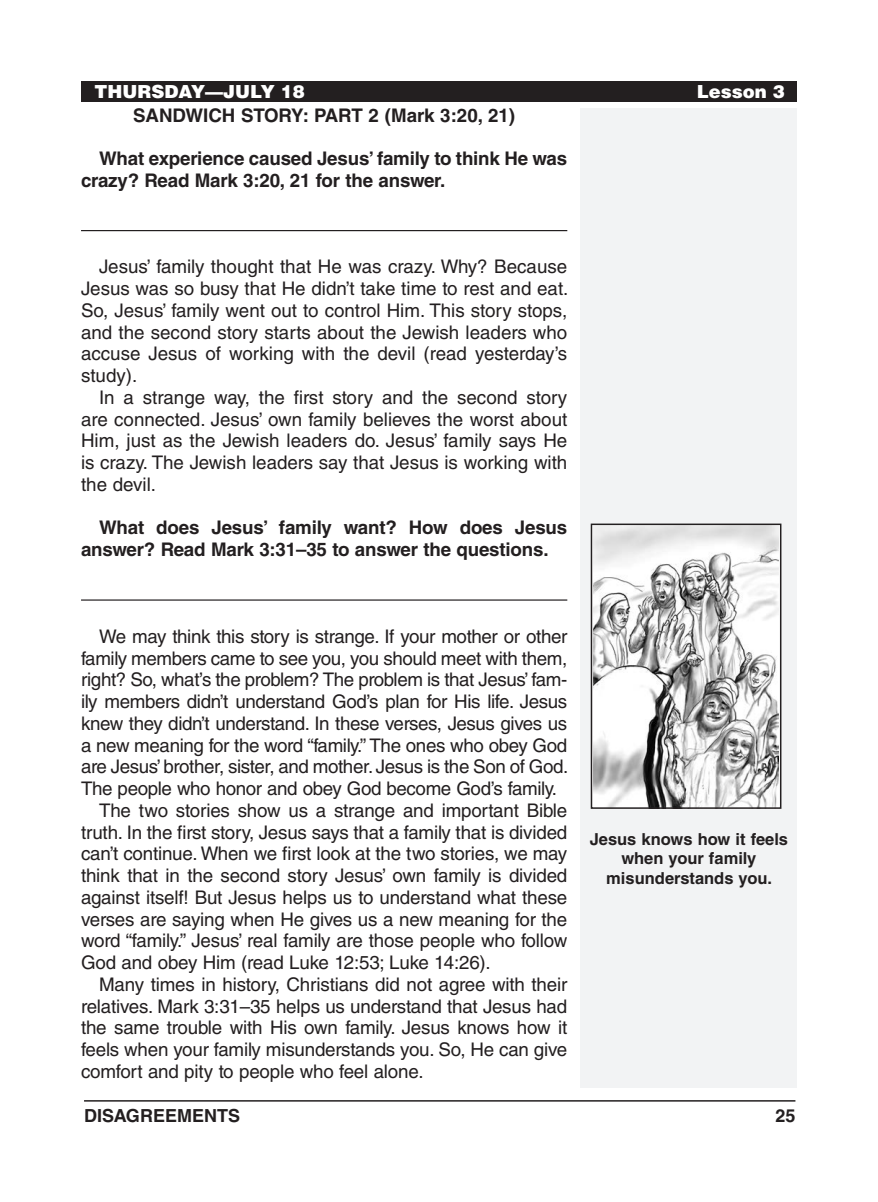
<style>
.page{position:relative;width:878px;height:1202px;background:#fff}
.page>*{position:absolute;margin:0;border:0;box-sizing:border-box;transform-origin:0 0}
.Body_Text{font:18.75px/21.8px "Helvetica LT Std";letter-spacing:-.01em;color:#231f20;text-align:justify}
.Body_Text_SpaceBefor{font:18.75px/21.8px "Helvetica LT Std";letter-spacing:-.02em;color:#231f20;text-align:justify}
.Body_Text_Bold_Space{font:18.75px/21.8px "Helvetica LT Std";color:#231f20;text-align:justify}
.Body_Text_Bold_Space-2{font:700 18.75px/21.8px "Helvetica LT Std";letter-spacing:-.01em;color:#231f20}
.Subheadings{font:700 18.75px "Helvetica LT Std";color:#231f20}
.Running_Head_-_Left{font:900 18px "Helvetica LT Std";color:#fff}
.t1{font:700 18px "Helvetica LT Std";color:#231f20}
.Image_Captions{font:700 16.5px/19.5px "Helvetica LT Std";color:#231f20;text-align:center}
</style>
<div class="page">
<hr style="left:84px;top:1100px;width:711px;height:1px;background:#231f20">
<div style="left:580px;top:108px;width:216px;height:979px;background:#f2f3f4"></div>
<div style="left:81px;top:81px;width:715px;height:20px;background:#231f20"></div>
<hr style="left:81px;top:230px;width:486px;height:1px;background:#231f20">
<hr style="left:81px;top:599px;width:486px;height:1px;background:#231f20">
<img style="left:593px;top:526px;width:185px;height:280px">
<div style="left:590px;top:523px;width:191px;height:286px;border:2px solid #231f20"></div>
<p class="Running_Head_-_Left" style="left:95px;top:79px;width:212px">THURSDAY—JULY 18</p>
<p class="Running_Head_-_Left" style="left:696px;top:79px;width:90px">Lesson 3</p>
<p class="Subheadings" style="left:133px;top:103px;width:383px">SANDWICH STORY: PART 2 (Mark 3:20, 21)</p>
<p class="Body_Text_Bold_Space-2" style="left:81px;top:147px;width:487px;text-indent:18px">What experience caused Jesus’ family to think He was crazy? Read Mark 3:20, 21 for the answer.</p>
<p class="Body_Text_Bold_Space" style="left:81px;top:256px;width:489px;text-indent:18px">Jesus’ family thought that He was crazy. Why? Because Jesus was so busy that He didn’t take time to rest and eat.<br>So, Jesus’ family went out to control Him. This story stops, and the second story starts about the Jewish leaders who accuse Jesus of working with the devil (read yesterday’s study).</p>
<p class="Body_Text" style="left:81px;top:386px;width:488px;text-indent:18px">In a strange way, the first story and the second story are connected. Jesus’ own family believes the worst about Him, just as the Jewish leaders do. Jesus’ family says He is crazy. The Jewish leaders say that Jesus is working with the devil.</p>
<p class="Body_Text_Bold_Space-2" style="left:81px;top:516px;width:487px;text-indent:18px">What does Jesus’ family want? How does Jesus answer? Read Mark 3:31–35 to answer the questions.</p>
<p class="Body_Text_SpaceBefor" style="left:81px;top:625px;width:489px;text-indent:18px">We may think this story is strange. If your mother or other family members came to see you, you should meet with them, right? So, what’s the problem? The problem is that Jesus’ fam&shy;ily members didn’t understand God’s plan for His life. Jesus knew they didn’t understand. In these verses, Jesus gives us a new meaning for the word “family.” The ones who obey God are Jesus’ brother, sister, and mother. Jesus is the Son of God.<br>The people who honor and obey God become God’s family.</p>
<p class="Body_Text" style="left:81px;top:799px;width:488px;text-indent:18px">The two stories show us a strange and important Bible truth. In the first story, Jesus says that a family that is divided can’t continue. When we first look at the two stories, we may think that in the second story Jesus’ own family is divided against itself! But Jesus helps us to understand what these verses are saying when He gives us a new meaning for the word “family.” Jesus’ real family are those people who follow God and obey Him (read Luke 12:53; Luke 14:26).</p>
<p class="Body_Text" style="left:81px;top:973px;width:488px;text-indent:18px">Many times in history, Christians did not agree with their relatives. Mark 3:31–35 helps us understand that Jesus had the same trouble with His own family. Jesus knows how it feels when your family misunderstands you. So, He can give comfort and pity to people who feel alone.</p>
<p class="Image_Captions" style="left:589px;top:829px;width:200px">Jesus knows how it feels when your family</p>
<p class="Image_Captions" style="left:606px;top:868px;width:167px">misunderstands you.</p>
<p class="t1" style="left:84px;top:1104px;width:157px">DISAGREEMENTS</p>
<p class="t1" style="left:775px;top:1104px;width:22px">25</p>
</div>
